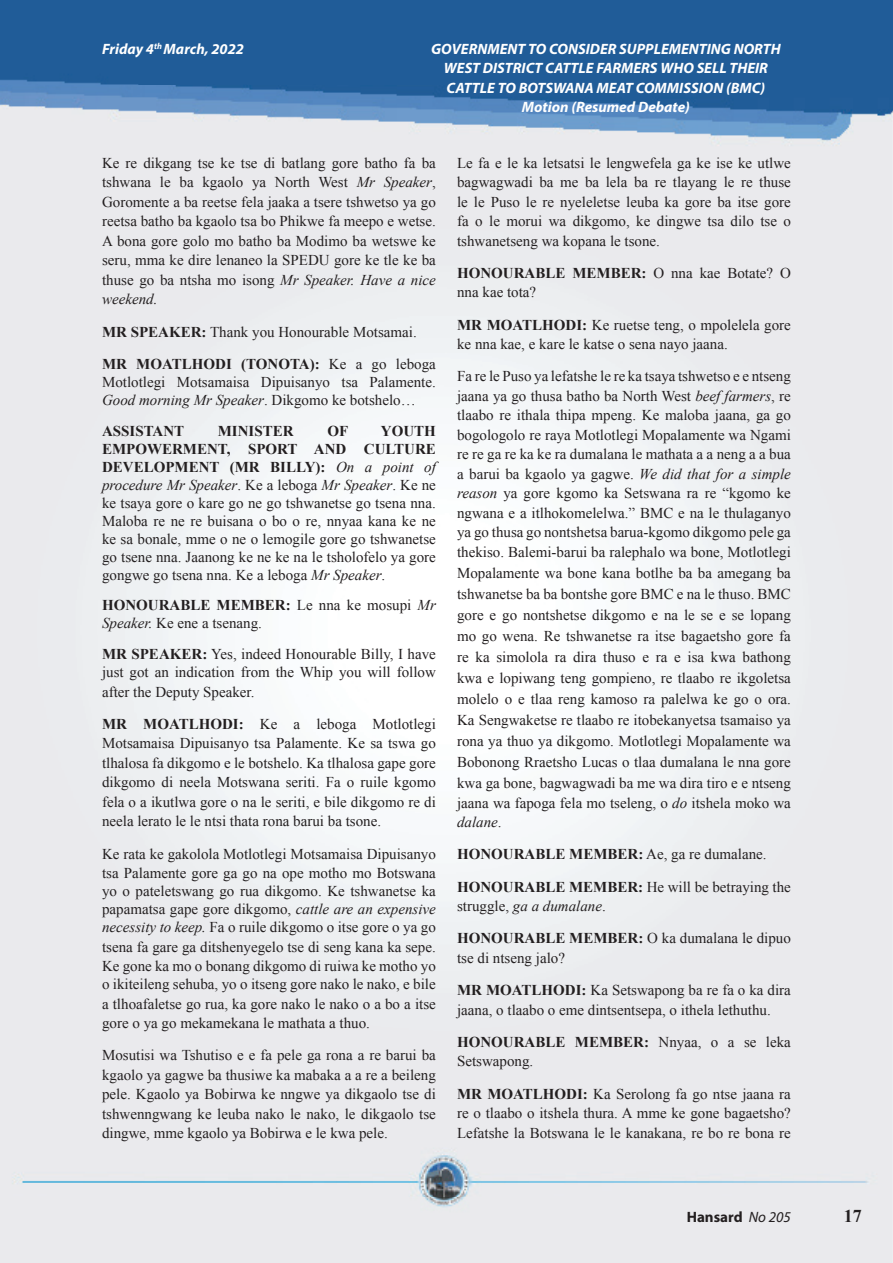
<style>
.page{position:relative;width:893px;height:1263px;background:#fff}
.page>*{position:absolute;margin:0;border:0;box-sizing:border-box;transform-origin:0 0}
.t1{font:700 18px "Times New Roman";color:#231f20}
.t2{font:15px/19.5px "Times New Roman";color:#231f20}
.t3{font:italic 700 15px/19.5px "Myriad Pro";color:#fff;text-align:center}
.t4{font:700 15px "Times New Roman";color:#231f20}
.t5{font:700 15px "Myriad Pro";color:#231f20}
.s1{font-style:italic}
.s2{font-weight:700}
.s3{font-weight:400;font-style:italic}
</style>
<div class="page">
<img style="left:0;top:0;width:893px;height:1263px">
<p class="t3" style="left:102px;top:38px;width:143px">Friday 4<sup>th</sup> March, 2022</p>
<p class="t3" style="left:431px;top:38px;width:351px">GOVERNMENT TO CONSIDER SUPPLEMENTING NORTH WEST DISTRICT CATTLE FARMERS WHO SELL THEIR CATTLE TO BOTSWANA MEAT COMMISSION (BMC)<br>Motion (Resumed Debate)</p>
<p class="t2" style="left:102px;top:153px;width:335px;text-align:justify">Ke re dikgang tse ke tse di batlang gore batho fa ba tshwana le ba kgaolo ya North West <span class="s1">Mr Speaker</span>, Goromente a ba reetse fela jaaka a tsere tshwetso ya go reetsa batho ba kgaolo tsa bo Phikwe fa meepo e wetse.<br>A bona gore golo mo batho ba Modimo ba wetswe ke seru, mma ke dire lenaneo la SPEDU gore ke tle ke ba thuse go ba ntsha mo isong <span class="s1">Mr Speaker. Have a nice weekend.</span></p>
<p class="t2" style="left:102px;top:315px;width:335px;line-height:32.2px"><span class="s2">MR SPEAKER:</span> Thank you Honourable Motsamai.<br><span class="s2">MR MOATLHODI (TONOTA):</span> Ke a go leboga</p>
<p class="t2" style="left:102px;top:372px;width:335px;line-height:18px">Motlotlegi Motsamaisa Dipuisanyo tsa Palamente.<br><span class="s1">Good morning Mr Speaker</span>. Dikgomo ke botshelo…</p>
<p class="t4" style="left:102px;top:420px;width:84px">ASSISTANT</p>
<p class="t4" style="left:218px;top:420px;width:77px">MINISTER</p>
<p class="t4" style="left:327px;top:420px;width:22px">OF</p>
<p class="t2" style="left:102px;top:421px;width:335px;line-height:18px;text-align:justify;text-indent:279px"><span class="s2">YOUTH EMPOWERMENT, SPORT AND CULTURE DEVELOPMENT (MR BILLY):</span> <span class="s1">On a point of procedure Mr Speaker</span>. Ke a leboga <span class="s1">Mr Speaker</span>. Ke ne ke tsaya gore o kare go ne go tshwanetse go tsena nna.<br>Maloba re ne re buisana o bo o re, nnyaa kana ke ne ke sa bonale, mme o ne o lemogile gore go tshwanetse go tsene nna. Jaanong ke ne ke na le tsholofelo ya gore gongwe go tsena nna. Ke a leboga <span class="s1">Mr Speaker</span>.</p>
<p class="t2" style="left:102px;top:596px;width:335px;line-height:18px"><span class="s2">HONOURABLE MEMBER:</span> Le nna ke mosupi <span class="s1">Mr<br>Speaker.</span> Ke ene a tsenang.</p>
<p class="t2" style="left:102px;top:645px;width:335px;line-height:18px"><span class="s2">MR SPEAKER:</span> Yes, indeed Honourable Billy, I have just got an indication from the Whip you will follow</p>
<p class="t2" style="left:102px;top:675px;width:335px;line-height:32.2px">after the Deputy Speaker.<br><span class="s2">MR MOATLHODI:</span> Ke a leboga Motlotlegi</p>
<p class="t2" style="left:102px;top:733px;width:335px;text-align:justify">Motsamaisa Dipuisanyo tsa Palamente. Ke sa tswa go tlhalosa fa dikgomo e le botshelo. Ka tlhalosa gape gore dikgomo di neela Motswana seriti. Fa o ruile kgomo fela o a ikutlwa gore o na le seriti, e bile dikgomo re di neela lerato le le ntsi thata rona barui ba tsone.</p>
<p class="t2" style="left:102px;top:843px;width:335px">Ke rata ke gakolola Motlotlegi Motsamaisa Dipuisanyo tsa Palamente gore ga go na ope motho mo Botswana</p>
<p class="t2" style="left:102px;top:882px;width:335px;line-height:18px;text-align:justify">yo o pateletswang go rua dikgomo. Ke tshwanetse ka papamatsa gape gore dikgomo, <span class="s1">cattle are an expensive necessity to keep.</span> Fa o ruile dikgomo o itse gore o ya go</p>
<p class="t2" style="left:102px;top:936px;width:335px">tsena fa gare ga ditshenyegelo tse di seng kana ka sepe.<br>Ke gone ka mo o bonang dikgomo di ruiwa ke motho yo</p>
<p class="t2" style="left:102px;top:974px;width:335px;text-align:justify">o ikiteileng sehuba, yo o itseng gore nako le nako, e bile a tlhoafaletse go rua, ka gore nako le nako o a bo a itse gore o ya go mekamekana le mathata a thuo.</p>
<p class="t2" style="left:102px;top:1045px;width:335px;text-align:justify">Mosutisi wa Tshutiso e e fa pele ga rona a re barui ba kgaolo ya gagwe ba thusiwe ka mabaka a a re a beileng pele. Kgaolo ya Bobirwa ke nngwe ya dikgaolo tse di tshwenngwang ke leuba nako le nako, le dikgaolo tse dingwe, mme kgaolo ya Bobirwa e le kwa pele.</p>
<p class="t2" style="left:457px;top:153px;width:335px;text-align:justify">Le fa e le ka letsatsi le lengwefela ga ke ise ke utlwe bagwagwadi ba me ba lela ba re tlayang le re thuse le le Puso le re nyeleletse leuba ka gore ba itse gore fa o le morui wa dikgomo, ke dingwe tsa dilo tse o tshwanetseng wa kopana le tsone.</p>
<p class="t2" style="left:457px;top:263px;width:335px"><span class="s2">HONOURABLE MEMBER:</span> O nna kae Botate? O nna kae tota?</p>
<p class="t2" style="left:457px;top:315px;width:335px"><span class="s2">MR MOATLHODI:</span> Ke ruetse teng, o mpolelela gore ke nna kae, e kare le katse o sena nayo jaana.</p>
<p class="t2" style="left:457px;top:366px;width:335px;text-align:justify">Fa re le Puso ya lefatshe le re ka tsaya tshwetso e e ntseng jaana ya go thusa batho ba North West <span class="s1">beef farmers</span>, re tlaabo re ithala thipa mpeng. Ke maloba jaana, ga go bogologolo re raya Motlotlegi Mopalamente wa Ngami re re ga re ka ke ra dumalana le mathata a a neng a a bua a barui ba kgaolo ya gagwe. <span class="s1">We did that for a simple reason</span> ya gore kgomo ka Setswana ra re “kgomo ke ngwana e a itlhokomelelwa.” BMC e na le thulaganyo ya go thusa go nontshetsa barua-kgomo dikgomo pele ga thekiso. Balemi-barui ba ralephalo wa bone, Motlotlegi</p>
<p class="t2" style="left:457px;top:562px;width:335px;line-height:21px;text-align:justify">Mopalamente wa bone kana botlhe ba ba amegang ba tshwanetse ba ba bontshe gore BMC e na le thuso. BMC gore e go nontshetse dikgomo e na le se e se lopang mo go wena. Re tshwanetse ra itse bagaetsho gore fa re ka simolola ra dira thuso e ra e isa kwa bathong kwa e lopiwang teng gompieno, re tlaabo re ikgoletsa molelo o e tlaa reng kamoso ra palelwa ke go o ora.<br>Ka Sengwaketse re tlaabo re itobekanyetsa tsamaiso ya rona ya thuo ya dikgomo. Motlotlegi Mopalamente wa Bobonong Rraetsho Lucas o tlaa dumalana le nna gore kwa ga bone, bagwagwadi ba me wa dira tiro e e ntseng</p>
<p class="t2" style="left:457px;top:792px;width:335px">jaana wa fapoga fela mo tseleng, o <span class="s1">do</span> itshela moko wa <span class="s1">dalane</span>.</p>
<p class="t2" style="left:457px;top:838px;width:335px;line-height:32.2px"><span class="s2">HONOURABLE MEMBER:</span> Ae, ga re dumalane.<br><span class="s2">HONOURABLE MEMBER:</span> He will be betraying the</p>
<p class="t2" style="left:457px;top:890px;width:335px;line-height:32.2px">struggle, <span class="s1">ga a dumalane</span>.<br><span class="s2">HONOURABLE MEMBER:</span> O ka dumalana le dipuo</p>
<p class="t2" style="left:457px;top:941px;width:335px;line-height:32.2px">tse di ntseng jalo?<br><span class="s2">MR MOATLHODI:</span> Ka Setswapong ba re fa o ka dira</p>
<p class="t2" style="left:457px;top:993px;width:335px;line-height:32.2px">jaana, o tlaabo o eme dintsentsepa, o ithela lethuthu.<br><span class="s2">HONOURABLE MEMBER:</span> Nnyaa, o a se leka</p>
<p class="t2" style="left:457px;top:1045px;width:335px;line-height:32.2px">Setswapong.<br><span class="s2">MR MOATLHODI:</span> Ka Serolong fa go ntse jaana ra</p>
<p class="t2" style="left:457px;top:1103px;width:335px">re o tlaabo o itshela thura. A mme ke gone bagaetsho?<br>Lefatshe la Botswana le le kanakana, re bo re bona re</p>
<p class="t5" style="left:687px;top:1207px;width:106px">Hansard <span class="s3">No 205</span></p>
<p class="t1" style="left:844px;top:1203px;width:19px">17</p>
</div>
